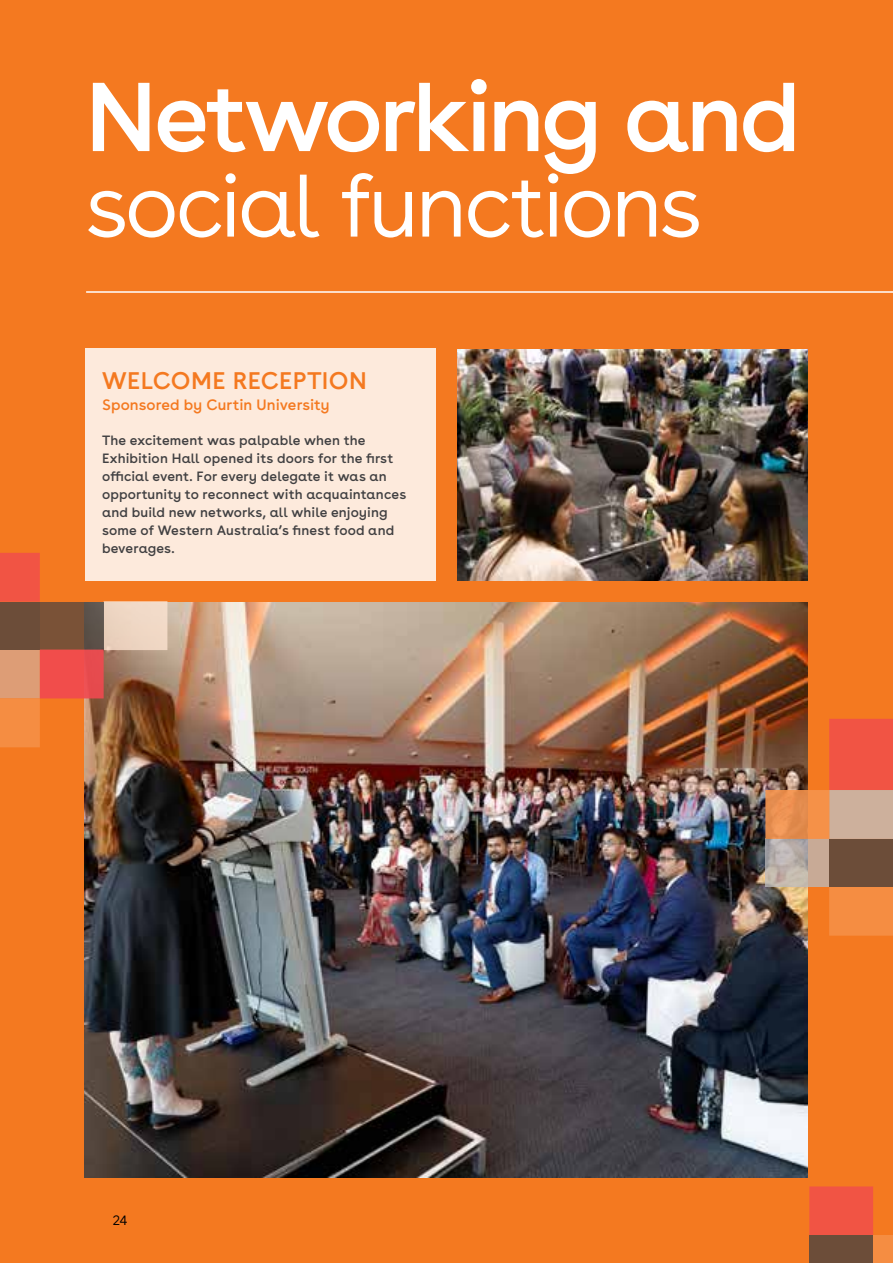
<style>
.page{position:relative;width:893px;height:1263px;background:#f47920}
.page>*{position:absolute;margin:0;border:0;box-sizing:border-box;transform-origin:0 0}
.t1{font:97.5px "Buenos Aires";letter-spacing:-.045em;color:#fff}
.t2{font:300 88.5px "Buenos Aires";letter-spacing:-.045em;color:#fff}
.t3{font:24px "Buenos Aires";letter-spacing:.01em;color:#f47920}
.t4{font:15px "Buenos Aires";color:#f47920}
.t5{font:13.5px/18px "Buenos Aires";letter-spacing:.01em;color:#414042}
.t6{font:300 13.5px "Buenos Aires";color:#000}
</style>
<div class="page">
<div style="left:809px;top:1186px;width:64px;height:49px;background:#f15444"></div>
<div style="left:873px;top:1235px;width:20px;height:28px;background:#f58d42"></div>
<div style="left:809px;top:1235px;width:64px;height:28px;background:#6c4d39"></div>
<div style="left:85px;top:349px;width:351px;height:232px;background:#fdeadc"></div>
<img style="left:457px;top:349px;width:351px;height:232px">
<img style="left:85px;top:602px;width:722px;height:576px">
<hr style="left:86px;top:291px;width:807px;height:2px;background:#fff">
<svg style="left:0;top:553px;width:167px;height:194px"></svg>
<div style="left:829px;top:887px;width:64px;height:49px;background:#f58d42"></div>
<svg style="left:765px;top:839px;width:64px;height:48px;background:#bdaea4"></svg>
<div style="left:829px;top:839px;width:64px;height:48px;background:#6c4d39"></div>
<svg style="left:765px;top:719px;width:128px;height:120px;background:#cf7450"></svg>
<h1 class="t1" style="left:85px;top:44px;width:717px">Networking and</h1>
<h2 class="t2" style="left:85px;top:141px;width:618px">social functions</h2>
<h3 class="t3" style="left:102px;top:362px;width:266px">WELCOME RECEPTION</h3>
<p class="t4" style="left:102px;top:393px;width:229px">Sponsored by Curtin University</p>
<p class="t5" style="left:102px;top:431px;width:306px">The excitement was palpable when the Exhibition Hall opened its doors for the first official event. For every delegate it was an opportunity to reconnect with acquaintances and build new networks, all while enjoying some of Western Australia’s finest food and beverages.</p>
<p class="t6" style="left:85px;top:1210px;width:44px">24 24</p>
</div>
